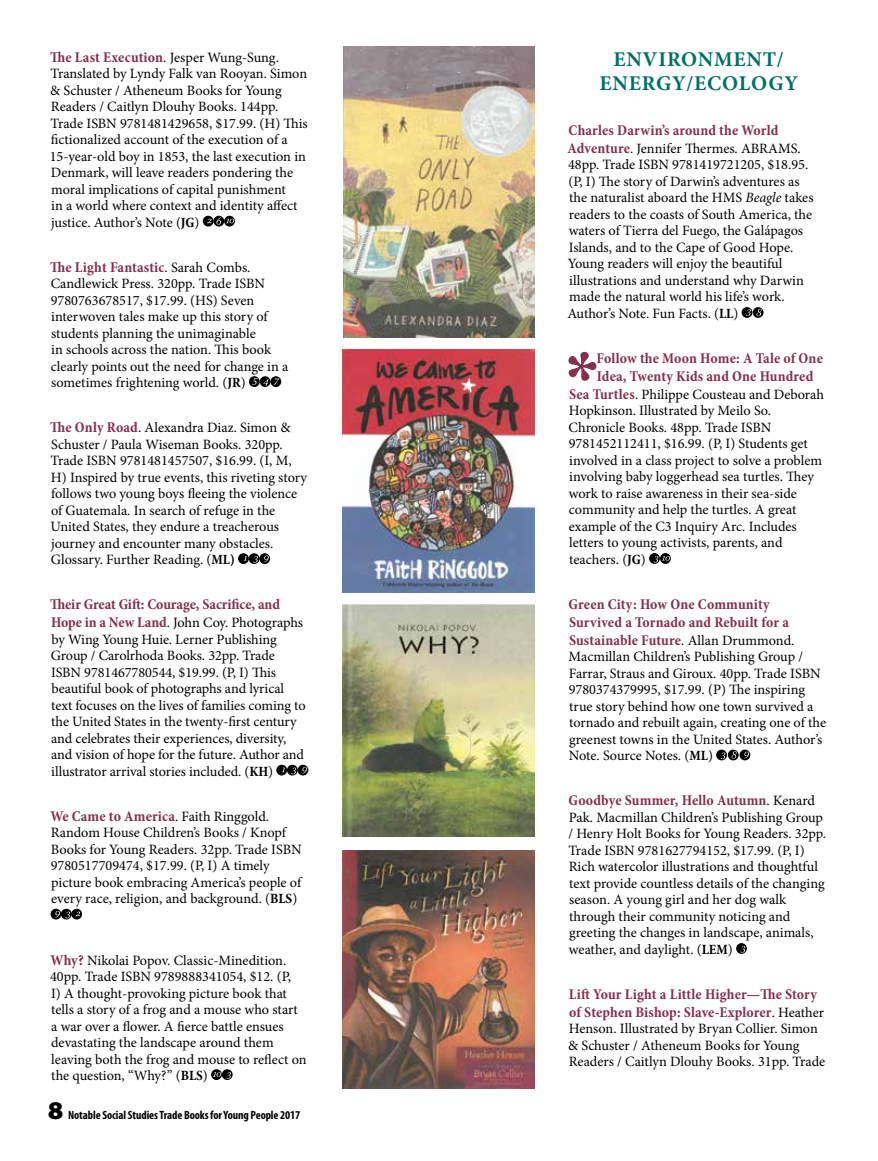
<style>
.page{position:relative;width:878px;height:1161px;background:#fff}
.page>*{position:absolute;margin:0;border:0;box-sizing:border-box;transform-origin:0 0}
.t1{font:700 21px/24px "Minion Pro";letter-spacing:.035em;color:#007067;text-align:center}
.t2{font:700 condensed 15px/18px "Minion Pro";letter-spacing:.005em;color:#842f50}
.t3{font:14.25px/16.5px "Minion Pro";letter-spacing:-.005em;color:#000}
.t4{font:700 condensed 12px "Myriad Pro";letter-spacing:-.01em;color:#000}
.s1{font-weight:700;font-stretch:condensed;font-size:15px;color:#842f50}
.s2{font-weight:700;font-stretch:condensed}
.s3{font-weight:400;font-stretch:normal;font-size:14.25px;color:#000}
.s4{font-weight:900;font-stretch:semi-expanded;font-size:25.5px}
.s5{font-style:italic}
</style>
<div class="page">
<div style="left:203px;top:216px;width:10px;height:11px;background:#000;border-radius:50%"></div>
<svg style="left:213px;top:216px;width:11px;height:11px"></svg>
<svg style="left:224px;top:216px;width:11px;height:11px"></svg>
<svg style="left:207px;top:217px;width:27px;height:8px"></svg>
<div style="left:249px;top:376px;width:11px;height:11px;background:#000;border-radius:50%"></div>
<svg style="left:260px;top:376px;width:10px;height:11px"></svg>
<svg style="left:252px;top:378px;width:16px;height:8px"></svg>
<div style="left:270px;top:376px;width:11px;height:11px;background:#000;border-radius:50%"></div>
<svg style="left:274px;top:378px;width:5px;height:7px"></svg>
<div style="left:238px;top:553px;width:11px;height:11px;background:#000;border-radius:50%"></div>
<svg style="left:243px;top:556px;width:4px;height:5px"></svg>
<div style="left:249px;top:553px;width:10px;height:11px;background:#000;border-radius:50%"></div>
<svg style="left:253px;top:556px;width:5px;height:7px"></svg>
<div style="left:259px;top:553px;width:11px;height:11px;background:#000;border-radius:50%"></div>
<svg style="left:264px;top:555px;width:5px;height:7px"></svg>
<svg style="left:276px;top:765px;width:11px;height:11px"></svg>
<svg style="left:282px;top:768px;width:3px;height:4px"></svg>
<svg style="left:287px;top:765px;width:11px;height:11px"></svg>
<svg style="left:291px;top:768px;width:5px;height:6px"></svg>
<svg style="left:297px;top:765px;width:11px;height:11px"></svg>
<svg style="left:302px;top:767px;width:5px;height:7px"></svg>
<div style="left:51px;top:909px;width:10px;height:11px;background:#000;border-radius:50%"></div>
<svg style="left:61px;top:909px;width:11px;height:11px"></svg>
<svg style="left:71px;top:909px;width:11px;height:11px"></svg>
<svg style="left:55px;top:911px;width:25px;height:7px"></svg>
<svg style="left:211px;top:1069px;width:11px;height:11px"></svg>
<svg style="left:222px;top:1069px;width:11px;height:11px"></svg>
<svg style="left:213px;top:1072px;width:18px;height:7px"></svg>
<svg style="left:741px;top:307px;width:11px;height:11px"></svg>
<svg style="left:746px;top:309px;width:4px;height:7px"></svg>
<svg style="left:752px;top:307px;width:11px;height:11px"></svg>
<svg style="left:756px;top:309px;width:5px;height:7px"></svg>
<svg style="left:568px;top:352px;width:28px;height:29px"></svg>
<svg style="left:649px;top:553px;width:11px;height:11px"></svg>
<div style="left:660px;top:553px;width:10px;height:11px;background:#000;border-radius:50%"></div>
<svg style="left:653px;top:556px;width:17px;height:7px"></svg>
<div style="left:716px;top:750px;width:11px;height:10px;background:#000;border-radius:50%"></div>
<svg style="left:720px;top:752px;width:5px;height:7px"></svg>
<svg style="left:727px;top:750px;width:11px;height:10px"></svg>
<svg style="left:731px;top:751px;width:5px;height:8px"></svg>
<svg style="left:739px;top:750px;width:11px;height:10px"></svg>
<svg style="left:744px;top:752px;width:5px;height:7px"></svg>
<div style="left:736px;top:943px;width:10px;height:11px;background:#000;border-radius:50%"></div>
<svg style="left:740px;top:946px;width:5px;height:7px"></svg>
<img style="left:343px;top:350px;width:191px;height:242px">
<img style="left:343px;top:605px;width:191px;height:231px">
<img style="left:343px;top:47px;width:191px;height:291px">
<img style="left:343px;top:850px;width:191px;height:238px">
<p class="t3" style="left:50px;top:49px;width:259px"><span class="s1">The Last Execution</span>. Jesper Wung-Sung.<br>Translated by Lyndy Falk van Rooyan. Simon &amp; Schuster / Atheneum Books for Young Readers / Caitlyn Dlouhy Books. 144pp.<br>Trade ISBN 9781481429658, $17.99. (H) This fictionalized account of the execution of a 15-year-old boy in 1853, the last execution in Denmark, will leave readers pondering the moral implications of capital punishment<br>in a world where context and identity affect justice. Author’s Note (<span class="s2">JG</span>)</p>
<p class="t2" style="left:50px;top:258px;width:202px">The Light Fantastic<span class="s3">. Sarah Combs.</span></p>
<p class="t3" style="left:51px;top:275px;width:239px">Candlewick Press. 320pp. Trade ISBN 9780763678517, $17.99. (HS) Seven interwoven tales make up this story of students planning the unimaginable<br>in schools across the nation. This book clearly points out the need for change in a sometimes frightening world. (<span class="s2">JR</span>)</p>
<p class="t3" style="left:50px;top:419px;width:258px"><span class="s1">The Only Road</span>. Alexandra Diaz. Simon &amp; Schuster / Paula Wiseman Books. 320pp.<br>Trade ISBN 9781481457507, $16.99. (I, M, H) Inspired by true events, this riveting story follows two young boys fleeing the violence of Guatemala. In search of refuge in the United States, they endure a treacherous journey and encounter many obstacles.<br>Glossary. Further Reading. (<span class="s2">ML)</span></p>
<p class="t2" style="left:50px;top:595px;width:231px">Their Great Gift: Courage, Sacrifice, and</p>
<p class="t3" style="left:51px;top:614px;width:256px"><span class="s1">Hope in a New Land</span>. John Coy. Photographs by Wing Young Huie. Lerner Publishing Group / Carolrhoda Books. 32pp. Trade ISBN 9781467780544, $19.99. (P, I) This beautiful book of photographs and lyrical text focuses on the lives of families coming to the United States in the twenty-first century and celebrates their experiences, diversity, and vision of hope for the future. Author and illustrator arrival stories included. (<span class="s2">KH</span>)</p>
<p class="t2" style="left:50px;top:807px;width:220px">We Came to America<span class="s3">. Faith Ringgold.</span></p>
<p class="t3" style="left:51px;top:824px;width:252px">Random House Children’s Books / Knopf Books for Young Readers. 32pp. Trade ISBN 9780517709474, $17.99. (P, I) A timely picture book embracing America’s people of every race, religion, and background. (<span class="s2">BLS</span>)</p>
<p class="t3" style="left:50px;top:952px;width:258px"><span class="s1">Why?</span> Nikolai Popov. Classic-Minedition.<br>40pp. Trade ISBN 9789888341054, $12. (P,<br>I) A thought-provoking picture book that tells a story of a frog and a mouse who start<br>a war over a flower. A fierce battle ensues devastating the landscape around them leaving both the frog and mouse to reflect on the question, “Why?” (<span class="s2">BLS</span>)</p>
<p class="t4" style="left:48px;top:1108px;width:254px"><span class="s4">8</span> Notable Social Studies Trade Books for Young People 2017</p>
<h1 class="t1" style="left:599px;top:47px;width:200px">ENVIRONMENT/<br>ENERGY/ECOLOGY</h1>
<p class="t2" style="left:568px;top:121px;width:211px">Charles Darwin’s around the World</p>
<p class="t3" style="left:567px;top:140px;width:248px"><span class="s1">Adventure</span>. Jennifer Thermes. ABRAMS.<br>48pp. Trade ISBN 9781419721205, $18.95. (P, I) The story of Darwin’s adventures as the naturalist aboard the HMS <span class="s5">Beagle</span> takes readers to the coasts of South America, the waters of Tierra del Fuego, the Galápagos Islands, and to the Cape of Good Hope.<br>Young readers will enjoy the beautiful illustrations and understand why Darwin made the natural world his life’s work.<br>Author’s Note. Fun Facts. (<span class="s2">LL</span>)</p>
<p class="t2" style="left:596px;top:349px;width:228px">Follow the Moon Home: A Tale of One<br>Idea, Twenty Kids and One Hundred</p>
<p class="t3" style="left:568px;top:386px;width:257px"><span class="s1">Sea Turtles</span>. Philippe Cousteau and Deborah Hopkinson. Illustrated by Meilo So.<br>Chronicle Books. 48pp. Trade ISBN 9781452112411, $16.99. (P, I) Students get involved in a class project to solve a problem involving baby loggerhead sea turtles. They work to raise awareness in their sea-side community and help the turtles. A great example of the C3 Inquiry Arc. Includes letters to young activists, parents, and teachers. (<span class="s2">JG</span>)</p>
<p class="t2" style="left:568px;top:595px;width:227px">Green City: How One Community<br>Survived a Tornado and Rebuilt for a<br>Sustainable Future<span class="s3">. Allan Drummond.</span></p>
<p class="t3" style="left:568px;top:649px;width:259px">Macmillan Children’s Publishing Group / Farrar, Straus and Giroux. 40pp. Trade ISBN 9780374379995, $17.99. (P) The inspiring true story behind how one town survived a tornado and rebuilt again, creating one of the greenest towns in the United States. Author’s Note. Source Notes. (<span class="s2">ML</span>)</p>
<p class="t2" style="left:568px;top:792px;width:248px">Goodbye Summer, Hello Autumn<span class="s3">. Kenard</span></p>
<p class="t3" style="left:568px;top:809px;width:259px">Pak. Macmillan Children’s Publishing Group / Henry Holt Books for Young Readers. 32pp.<br>Trade ISBN 9781627794152, $17.99. (P, I)<br>Rich watercolor illustrations and thoughtful text provide countless details of the changing season. A young girl and her dog walk through their community noticing and greeting the changes in landscape, animals, weather, and daylight. (<span class="s2">LEM</span>)</p>
<p class="t2" style="left:569px;top:985px;width:257px">Lift Your Light a Little Higher—The Story of Stephen Bishop: Slave-Explorer<span class="s3">. Heather</span></p>
<p class="t3" style="left:568px;top:1021px;width:259px">Henson. Illustrated by Bryan Collier. Simon &amp; Schuster / Atheneum Books for Young<br>Readers / Caitlyn Dlouhy Books. 31pp. Trade</p>
</div>
